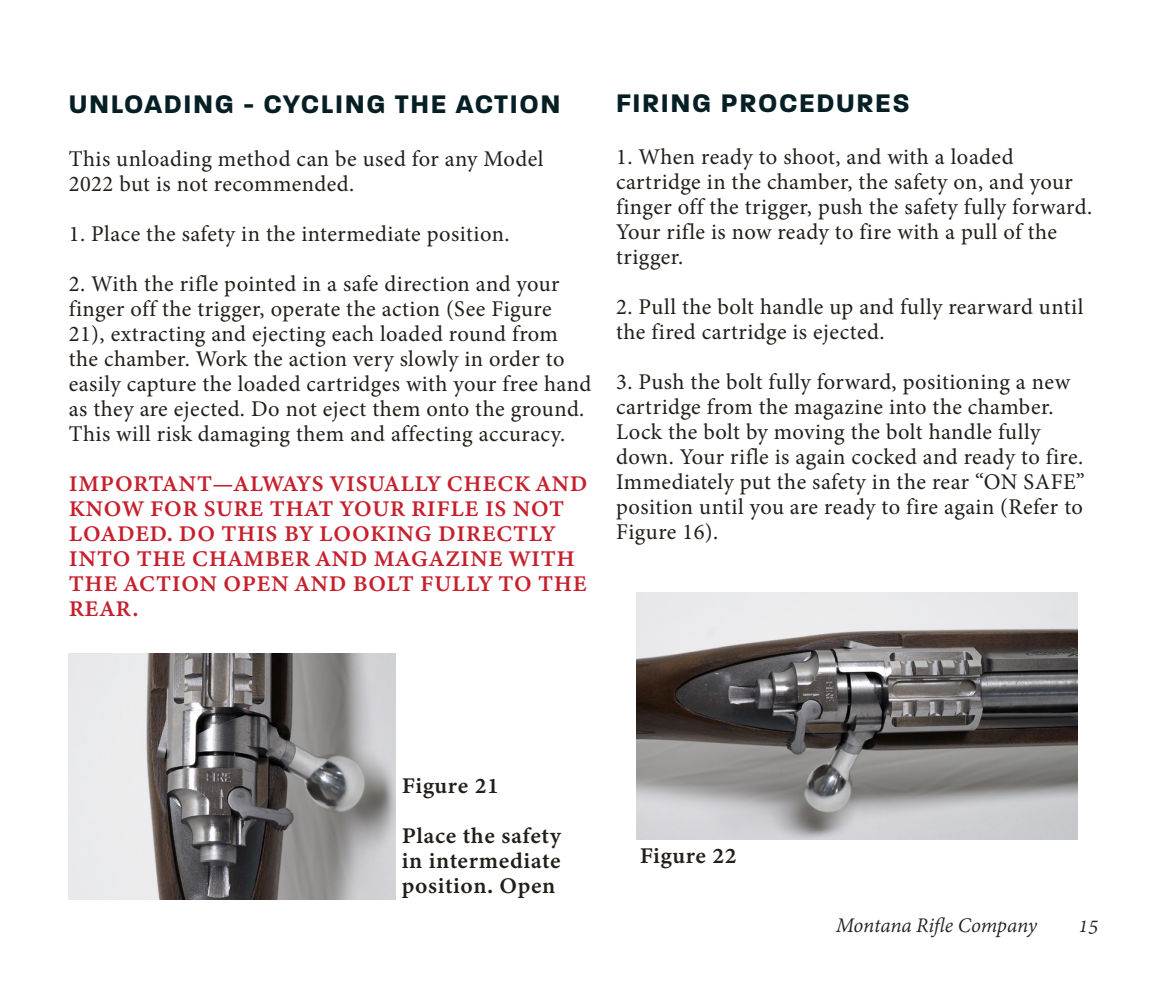
<style>
.page{position:relative;width:1170px;height:990px;background:#fff}
.page>*{position:absolute;margin:0;border:0;box-sizing:border-box;transform-origin:0 0}
.t1{font:700 27.5px "Paralucent";letter-spacing:.06em;color:#061f25}
.t2{font:22.5px/25px "Minion Pro";letter-spacing:.02em;color:#231e19}
.t3{font:22.5px/25px "Minion Variable Concept";letter-spacing:.025em;color:#c7202d}
.t4{font:22.5px/25px "Minion Variable Concept";letter-spacing:.02em;color:#231e19;text-align:justify}
.t5{font:italic 22.5px "Adobe Devanagari";letter-spacing:-.01em;color:#231f20}
</style>
<div class="page">
<img style="left:69px;top:653px;width:326px;height:247px">
<img style="left:637px;top:593px;width:441px;height:247px">
<p class="t1" style="left:69px;top:88px;width:493px">UNLOADING - CYCLING THE ACTION</p>
<p class="t2" style="left:69px;top:146px;width:476px">This unloading method can be used for any Model<br>2022 but is not recommended.</p>
<p class="t2" style="left:69px;top:221px;width:442px">1. Place the safety in the intermediate position.</p>
<p class="t2" style="left:69px;top:271px;width:524px">2. With the rifle pointed in a safe direction and your finger off the trigger, operate the action (See Figure 21), extracting and ejecting each loaded round from the chamber. Work the action very slowly in order to easily capture the loaded cartridges with your free hand as they are ejected. Do not eject them onto the ground.<br>This will risk damaging them and affecting accuracy.</p>
<p class="t3" style="left:69px;top:471px;width:520px">IMPORTANT—ALWAYS VISUALLY CHECK AND<br>KNOW FOR SURE THAT YOUR RIFLE IS NOT<br>LOADED. DO THIS BY LOOKING DIRECTLY<br>INTO THE CHAMBER AND MAGAZINE WITH<br>THE ACTION OPEN AND BOLT FULLY TO THE<br>REAR.</p>
<p class="t1" style="left:616px;top:86px;width:295px">FIRING PROCEDURES</p>
<p class="t2" style="left:616px;top:145px;width:478px">1. When ready to shoot, and with a loaded cartridge in the chamber, the safety on, and your finger off the trigger, push the safety fully forward.<br>Your rifle is now ready to fire with a pull of the trigger.</p>
<p class="t2" style="left:616px;top:295px;width:469px">2. Pull the bolt handle up and fully rearward until the fired cartridge is ejected.</p>
<p class="t2" style="left:616px;top:370px;width:470px">3. Push the bolt fully forward, positioning a new cartridge from the magazine into the chamber.<br>Lock the bolt by moving the bolt handle fully down. Your rifle is again cocked and ready to fire.<br>Immediately put the safety in the rear “ON SAFE” position until you are ready to fire again (Refer to Figure 16).</p>
<p class="t4" style="left:402px;top:773px;width:98px">Figure 21</p>
<p class="t4" style="left:402px;top:823px;width:161px">Place the safety in intermediate position. Open</p>
<p class="t4" style="left:640px;top:843px;width:98px">Figure 22</p>
<p class="t5" style="left:836px;top:913px;width:203px">Montana Rifle Company</p>
<p class="t5" style="left:1078px;top:913px;width:22px">15</p>
</div>
